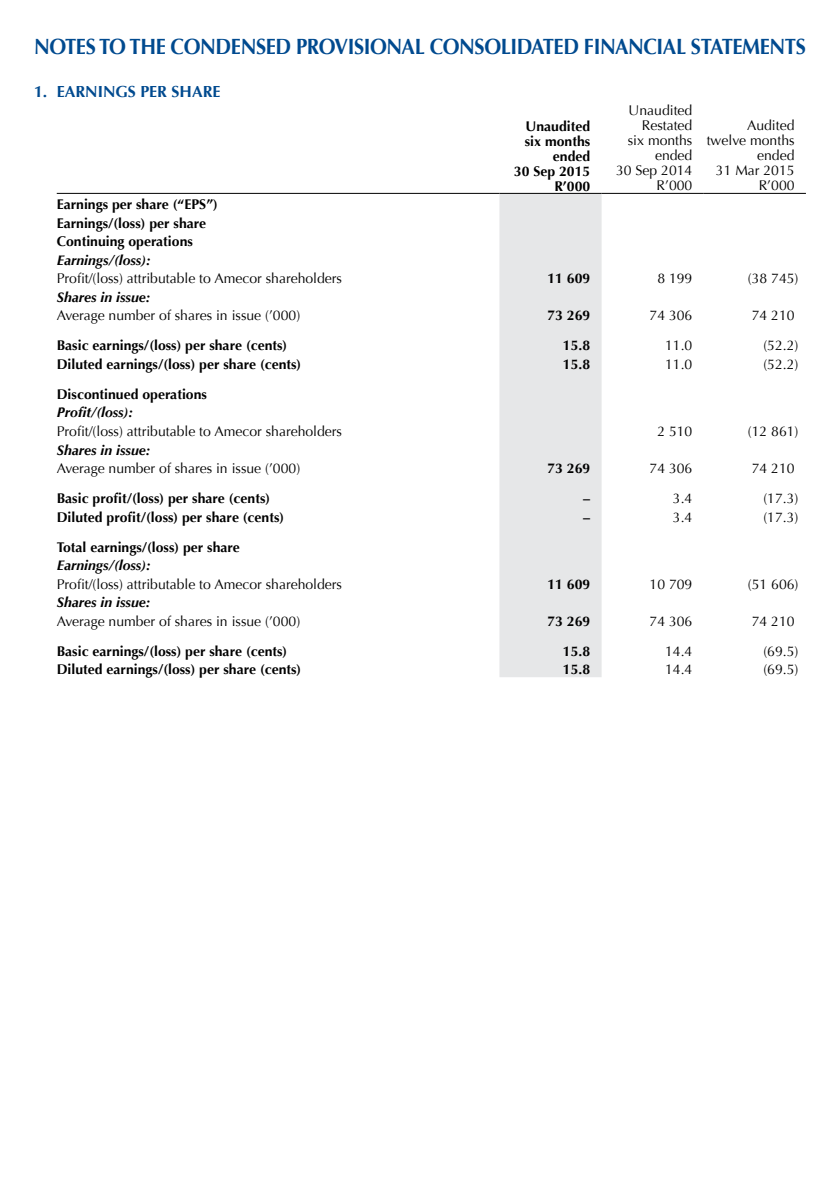
<style>
.page{position:relative;width:840px;height:1191px;background:#fff}
.page>*{position:absolute;margin:0;border:0;box-sizing:border-box;transform-origin:0 0}
.t1{font:700 22px "Optima";letter-spacing:-.02em;color:#004a8f;scale:.92 1}
.t2{font:700 16px "Optima";color:#004a8f}
.t3{font:14px/15px "Optima";color:#000;text-align:right}
.t4{font:700 14px/15px "Optima";color:#000;text-align:right}
.t5{font:italic 700 14px "Optima";color:#000}
</style>
<div class="page">
<div style="left:499px;top:194px;width:102px;height:483px;background:#e6e7e8"></div>
<hr style="left:57px;top:193px;width:442px;height:1px;background:#000">
<hr style="left:499px;top:193px;width:102px;height:1px;background:#000">
<hr style="left:601px;top:193px;width:102px;height:1px;background:#000">
<hr style="left:703px;top:193px;width:102px;height:1px;background:#000">
<h1 class="t1" style="left:34px;top:34px;width:840px">NOTES TO THE CONDENSED PROVISIONAL CONSOLIDATED FINANCIAL STATEMENTS</h1>
<p class="t2" style="left:34px;top:82px;width:188px">1. EARNINGS PER SHARE</p>
<p class="t4" style="left:513px;top:118px;width:78px">Unaudited six months ended<br>30 Sep 2015<br>R’000</p>
<p class="t3" style="left:615px;top:103px;width:78px">Unaudited<br>Restated<br>six months ended<br>30 Sep 2014<br>R’000</p>
<p class="t3" style="left:706px;top:118px;width:89px">Audited twelve months ended<br>31 Mar 2015<br>R’000</p>
<p class="t4" style="left:57px;top:195px;width:163px;line-height:18.6px;text-align:left">Earnings per share (“EPS”)<br>Earnings/(loss) per share<br>Continuing operations</p>
<p class="t5" style="left:57px;top:252px;width:95px">Earnings/(loss):</p>
<p class="t3" style="left:57px;top:271px;width:287px">Profit/(loss) attributable to Amecor shareholders</p>
<p class="t4" style="left:547px;top:271px;width:44px">11 609</p>
<p class="t3" style="left:657px;top:271px;width:37px">8 199</p>
<p class="t3" style="left:747px;top:271px;width:52px">(38 745)</p>
<p class="t5" style="left:57px;top:289px;width:95px">Shares in issue:</p>
<p class="t3" style="left:57px;top:308px;width:245px">Average number of shares in issue (’000)</p>
<p class="t4" style="left:547px;top:308px;width:44px">73 269</p>
<p class="t3" style="left:649px;top:308px;width:44px">74 306</p>
<p class="t3" style="left:751px;top:308px;width:44px">74 210</p>
<p class="t4" style="left:57px;top:338px;width:232px">Basic earnings/(loss) per share (cents)</p>
<p class="t4" style="left:562px;top:338px;width:29px">15.8</p>
<p class="t3" style="left:664px;top:338px;width:29px">11.0</p>
<p class="t3" style="left:763px;top:338px;width:37px">(52.2)</p>
<p class="t4" style="left:57px;top:357px;width:246px">Diluted earnings/(loss) per share (cents)</p>
<p class="t4" style="left:562px;top:357px;width:29px">15.8</p>
<p class="t3" style="left:664px;top:357px;width:29px">11.0</p>
<p class="t3" style="left:763px;top:357px;width:37px">(52.2)</p>
<p class="t4" style="left:57px;top:387px;width:152px">Discontinued operations</p>
<p class="t5" style="left:57px;top:404px;width:78px">Profit/(loss):</p>
<p class="t3" style="left:57px;top:424px;width:287px">Profit/(loss) attributable to Amecor shareholders</p>
<p class="t3" style="left:657px;top:424px;width:37px">2 510</p>
<p class="t3" style="left:747px;top:424px;width:52px">(12 861)</p>
<p class="t5" style="left:57px;top:441px;width:95px">Shares in issue:</p>
<p class="t3" style="left:57px;top:461px;width:245px">Average number of shares in issue (’000)</p>
<p class="t4" style="left:547px;top:461px;width:44px">73 269</p>
<p class="t3" style="left:649px;top:461px;width:44px">74 306</p>
<p class="t3" style="left:751px;top:461px;width:44px">74 210</p>
<p class="t4" style="left:57px;top:491px;width:215px">Basic profit/(loss) per share (cents)</p>
<p class="t4" style="left:583px;top:491px;width:8px">–</p>
<p class="t3" style="left:672px;top:491px;width:21px">3.4</p>
<p class="t3" style="left:763px;top:491px;width:37px">(17.3)</p>
<p class="t4" style="left:57px;top:509px;width:229px">Diluted profit/(loss) per share (cents)</p>
<p class="t4" style="left:583px;top:509px;width:8px">–</p>
<p class="t3" style="left:672px;top:509px;width:21px">3.4</p>
<p class="t3" style="left:763px;top:509px;width:37px">(17.3)</p>
<p class="t4" style="left:57px;top:539px;width:184px">Total earnings/(loss) per share</p>
<p class="t5" style="left:57px;top:557px;width:95px">Earnings/(loss):</p>
<p class="t3" style="left:57px;top:576px;width:287px">Profit/(loss) attributable to Amecor shareholders</p>
<p class="t4" style="left:547px;top:576px;width:44px">11 609</p>
<p class="t3" style="left:649px;top:576px;width:44px">10 709</p>
<p class="t3" style="left:747px;top:576px;width:52px">(51 606)</p>
<p class="t5" style="left:57px;top:594px;width:95px">Shares in issue:</p>
<p class="t3" style="left:57px;top:614px;width:245px">Average number of shares in issue (’000)</p>
<p class="t4" style="left:547px;top:614px;width:44px">73 269</p>
<p class="t3" style="left:649px;top:614px;width:44px">74 306</p>
<p class="t3" style="left:751px;top:614px;width:44px">74 210</p>
<p class="t4" style="left:57px;top:643px;width:232px">Basic earnings/(loss) per share (cents)</p>
<p class="t4" style="left:562px;top:643px;width:29px">15.8</p>
<p class="t3" style="left:664px;top:643px;width:29px">14.4</p>
<p class="t3" style="left:763px;top:643px;width:37px">(69.5)</p>
<p class="t4" style="left:57px;top:662px;width:246px">Diluted earnings/(loss) per share (cents)</p>
<p class="t4" style="left:562px;top:662px;width:29px">15.8</p>
<p class="t3" style="left:664px;top:662px;width:29px">14.4</p>
<p class="t3" style="left:763px;top:662px;width:37px">(69.5)</p>
</div>
